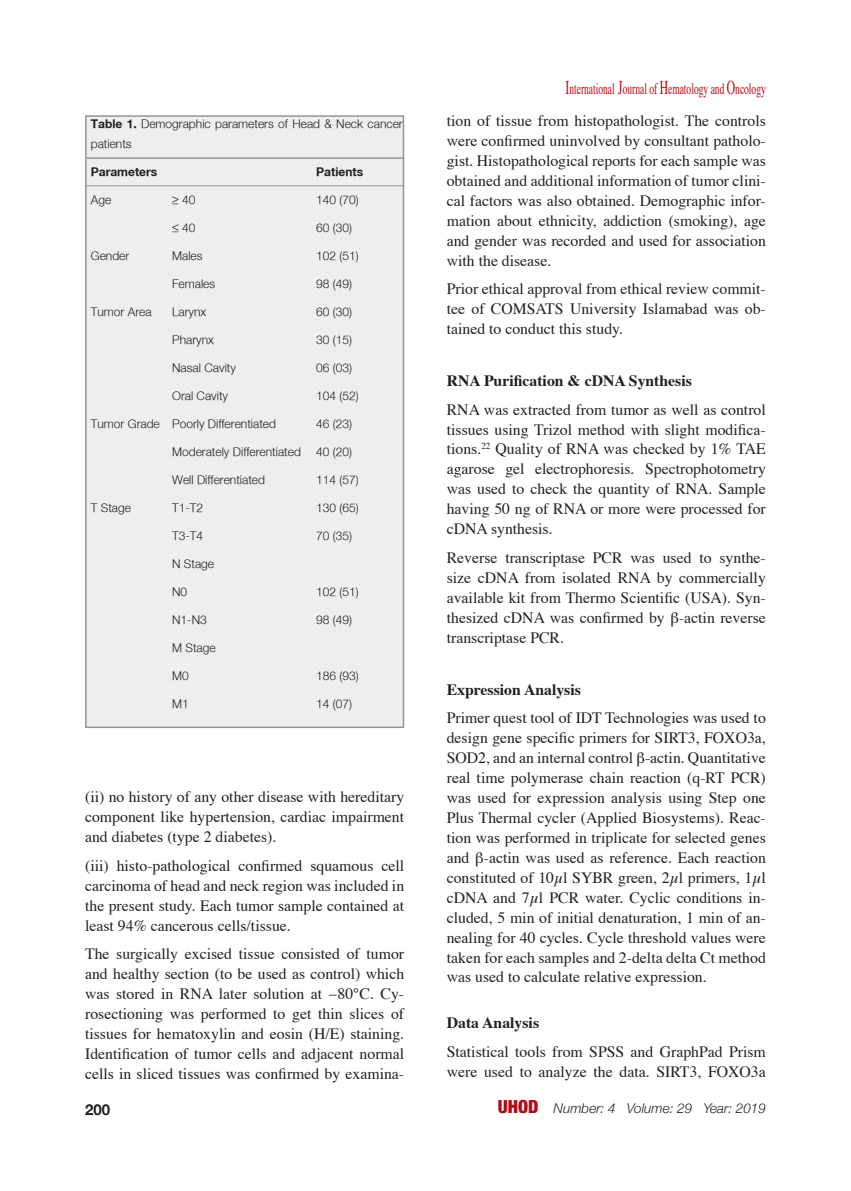
<style>
.page{position:relative;width:851px;height:1191px;background:#fff}
.page>*{position:absolute;margin:0;border:0;box-sizing:border-box;transform-origin:0 0}
.t1{font:15.9px "Times";color:#b00d15;scale:.6 1}
.t2{font:15.75px/20px "Times";color:#231f20;text-align:justify}
.t3{font:700 15.75px "Times";color:#231f20}
.t4{font:700 15px "Helvetica Neue";color:#231f20}
.t5{font:italic 300 13.5px "Helvetica Neue";color:#231f20}
.t6{font:300 12px/19.5px "Helvetica Neu";color:#231f20}
.t7{font:700 12px "Helvetica Neu";color:#231f20}
.s1{font-weight:700}
.s2{font-size:19.5px}
.s3{font-weight:900;font-style:normal;font-stretch:condensed;font-size:18px;color:#b00d15}
</style>
<div class="page">
<div style="left:86px;top:116px;width:317px;height:611px;background:#eeeeef"></div>
<div style="left:85px;top:115px;width:319px;height:613px;border:2px solid #939598"></div>
<hr style="left:87px;top:157px;width:317px;height:2px;background:#939598">
<hr style="left:86px;top:185px;width:317px;height:1px;background:#939598">
<p class="t6" style="left:91px;top:114px;width:313px"><span class="s1">Table 1.</span> Demographic parameters of Head &amp; Neck cancer patients</p>
<p class="t7" style="left:91px;top:164px;width:68px">Parameters</p>
<p class="t7" style="left:316px;top:164px;width:48px">Patients</p>
<p class="t6" style="left:91px;top:190px;width:22px">Age</p>
<p class="t6" style="left:172px;top:190px;width:25px">≥ 40</p>
<p class="t6" style="left:316px;top:190px;width:44px">140 (70)</p>
<p class="t6" style="left:172px;top:218px;width:25px">≤ 40</p>
<p class="t6" style="left:316px;top:218px;width:37px">60 (30)</p>
<p class="t6" style="left:91px;top:246px;width:40px">Gender</p>
<p class="t6" style="left:172px;top:246px;width:32px">Males</p>
<p class="t6" style="left:316px;top:246px;width:44px">102 (51)</p>
<p class="t6" style="left:172px;top:274px;width:45px">Females</p>
<p class="t6" style="left:316px;top:274px;width:37px">98 (49)</p>
<p class="t6" style="left:91px;top:302px;width:62px">Tumor Area</p>
<p class="t6" style="left:172px;top:302px;width:36px">Larynx</p>
<p class="t6" style="left:316px;top:302px;width:37px">60 (30)</p>
<p class="t6" style="left:172px;top:330px;width:43px">Pharynx</p>
<p class="t6" style="left:316px;top:330px;width:37px">30 (15)</p>
<p class="t6" style="left:172px;top:358px;width:65px">Nasal Cavity</p>
<p class="t6" style="left:316px;top:358px;width:37px">06 (03)</p>
<p class="t6" style="left:172px;top:386px;width:58px">Oral Cavity</p>
<p class="t6" style="left:316px;top:386px;width:44px">104 (52)</p>
<p class="t6" style="left:91px;top:414px;width:187px">Tumor Grade Poorly Differentiated</p>
<p class="t6" style="left:316px;top:414px;width:37px">46 (23)</p>
<p class="t6" style="left:172px;top:442px;width:130px">Moderately Differentiated</p>
<p class="t6" style="left:316px;top:442px;width:37px">40 (20)</p>
<p class="t6" style="left:172px;top:470px;width:94px">Well Differentiated</p>
<p class="t6" style="left:316px;top:470px;width:44px">114 (57)</p>
<p class="t6" style="left:91px;top:498px;width:42px">T Stage</p>
<p class="t6" style="left:172px;top:498px;width:33px">T1-T2</p>
<p class="t6" style="left:316px;top:498px;width:44px">130 (65)</p>
<p class="t6" style="left:172px;top:526px;width:33px">T3-T4</p>
<p class="t6" style="left:316px;top:526px;width:37px">70 (35)</p>
<p class="t6" style="left:172px;top:554px;width:44px">N Stage</p>
<p class="t6" style="left:172px;top:582px;width:17px">N0</p>
<p class="t6" style="left:316px;top:582px;width:44px">102 (51)</p>
<p class="t6" style="left:172px;top:610px;width:36px">N1-N3</p>
<p class="t6" style="left:316px;top:610px;width:37px">98 (49)</p>
<p class="t6" style="left:172px;top:638px;width:45px">M Stage</p>
<p class="t6" style="left:172px;top:666px;width:18px">M0</p>
<p class="t6" style="left:316px;top:666px;width:44px">186 (93)</p>
<p class="t6" style="left:172px;top:694px;width:18px">M1</p>
<p class="t6" style="left:316px;top:694px;width:37px">14 (07)</p>
<p class="t2" style="left:85px;top:788px;width:320px">(ii) no history of any other disease with hereditary component like hypertension, cardiac impairment and diabetes (type 2 diabetes).</p>
<p class="t2" style="left:85px;top:856px;width:320px">(iii) histo-pathological confirmed squamous cell carcinoma of head and neck region was included in the present study. Each tumor sample contained at least 94% cancerous cells/tissue.</p>
<p class="t2" style="left:85px;top:944px;width:320px">The surgically excised tissue consisted of tumor and healthy section (to be used as control) which was stored in RNA later solution at −80°C. Cy&shy;rosectioning was performed to get thin slices of tissues for hematoxylin and eosin (H/E) staining.<br>Identification of tumor cells and adjacent normal cells in sliced tissues was confirmed by examina-</p>
<p class="t1" style="left:565px;top:78px;width:335px"><span class="s2">I</span>nternational <span class="s2">J</span>ournal of <span class="s2">H</span>ematology and <span class="s2">O</span>ncology</p>
<p class="t2" style="left:446px;top:112px;width:320px">tion of tissue from histopathologist. The controls were confirmed uninvolved by consultant patholo&shy;gist. Histopathological reports for each sample was obtained and additional information of tumor clini&shy;cal factors was also obtained. Demographic infor&shy;mation about ethnicity, addiction (smoking), age and gender was recorded and used for association with the disease.</p>
<p class="t2" style="left:446px;top:280px;width:320px">Prior ethical approval from ethical review commit&shy;tee of COMSATS University Islamabad was ob&shy;tained to conduct this study.</p>
<p class="t3" style="left:446px;top:370px;width:247px">RNA Purification &amp; cDNA Synthesis</p>
<p class="t2" style="left:446px;top:400px;width:320px">RNA was extracted from tumor as well as control tissues using Trizol method with slight modifica&shy;tions.<sup>22</sup> Quality of RNA was checked by 1% TAE agarose gel electrophoresis. Spectrophotometry was used to check the quantity of RNA. Sample having 50 ng of RNA or more were processed for cDNA synthesis.</p>
<p class="t2" style="left:446px;top:548px;width:320px">Reverse transcriptase PCR was used to synthe&shy;size cDNA from isolated RNA by commercially available kit from Thermo Scientific (USA). Syn&shy;thesized cDNA was confirmed by -actin reverse transcriptase PCR.</p>
<p class="t3" style="left:446px;top:678px;width:136px">Expression Analysis</p>
<p class="t2" style="left:446px;top:708px;width:320px">Primer quest tool of IDT Technologies was used to design gene specific primers for SIRT3, FOXO3a, SOD2, and an internal control -actin. Quantitative real time polymerase chain reaction (q-RT PCR) was used for expression analysis using Step one Plus Thermal cycler (Applied Biosystems). Reac&shy;tion was performed in triplicate for selected genes and -actin was used as reference. Each reaction constituted of 10µl SYBR green, 2µl primers, 1µl cDNA and 7µl PCR water. Cyclic conditions in&shy;cluded, 5 min of initial denaturation, 1 min of an&shy;nealing for 40 cycles. Cycle threshold values were taken for each samples and 2-delta delta Ct method was used to calculate relative expression.</p>
<p class="t3" style="left:446px;top:1012px;width:94px">Data Analysis</p>
<p class="t2" style="left:446px;top:1042px;width:320px">Statistical tools from SPSS and GraphPad Prism were used to analyze the data. SIRT3, FOXO3a</p>
<p class="t4" style="left:85px;top:1096px;width:27px">200</p>
<p class="t5" style="left:498px;top:1097px;width:269px"><span class="s3">UHOD</span> Number: 4 Volume: 29 Year: 2019</p>
</div>
